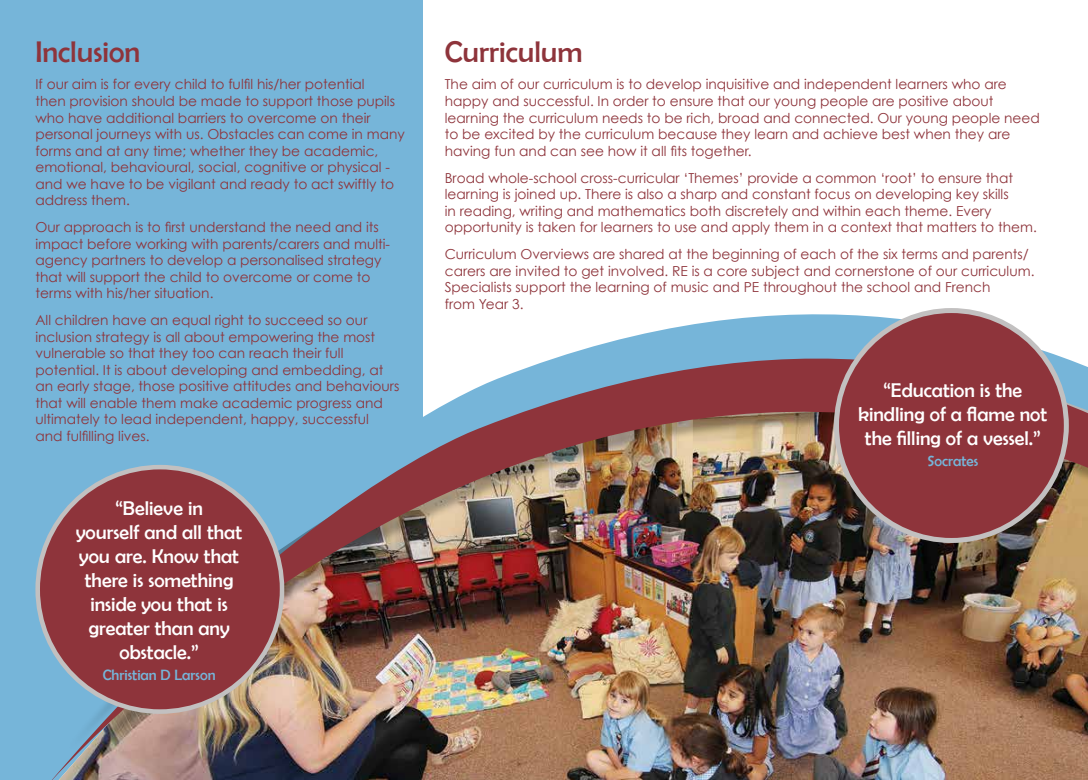
<style>
.page{position:relative;width:1088px;height:780px;background:#fff}
.page>*{position:absolute;margin:0;border:0;box-sizing:border-box;transform-origin:0 0}
.t1{font:30px "Berlin Sans FB";color:#8e343b}
.t2{font:20px/24px "Berlin Sans FB";color:#fff;text-align:center}
.t3{font:15px "Berlin Sans FB";color:#76b5d9}
.t4{font:13.75px/16.5px "Century Gothic";color:#8e343b}
</style>
<div class="page">
<div style="left:0;top:0;width:423px;height:780px;background:#76b5d9"></div>
<img style="left:41px;top:308px;width:1047px;height:472px">
<div style="left:38px;top:467px;width:244px;height:244px;background:#8e343b;border-radius:50%"></div>
<div style="left:836px;top:310px;width:230px;height:230px;background:#8e343b;border-radius:50%"></div>
<div style="left:834px;top:308px;width:235px;height:235px;border:5px solid #c2c0c0;border-radius:50%"></div>
<h1 class="t1" style="left:35px;top:35px;width:106px">Inclusion</h1>
<p class="t4" style="left:35px;top:76px;width:371px">If our aim is for every child to fulfil his/her potential<br>then provision should be made to support those pupils who have additional barriers to overcome on their personal journeys with us. Obstacles can come in many forms and at any time; whether they be academic, emotional, behavioural, social, cognitive or physical - and we have to be vigilant and ready to act swiftly to address them.</p>
<p class="t4" style="left:35px;top:219px;width:356px">Our approach is to first understand the need and its impact before working with parents/carers and multi&shy;agency partners to develop a personalised strategy that will support the child to overcome or come to terms with his/her situation.</p>
<p class="t4" style="left:35px;top:312px;width:365px">All children have an equal right to succeed so our inclusion strategy is all about empowering the most vulnerable so that they too can reach their full potential. It is about developing and embedding, at an early stage, those positive attitudes and behaviours that will enable them make academic progress and ultimately to lead independent, happy, successful and fulfilling lives.</p>
<h2 class="t2" style="left:76px;top:495px;width:168px">“Believe in<br>yourself and all that you are. Know that there is something inside you that is greater than any obstacle.”</h2>
<p class="t3" style="left:103px;top:666px;width:114px">Christian D Larson</p>
<h1 class="t1" style="left:445px;top:35px;width:139px">Curriculum</h1>
<p class="t4" style="left:445px;top:76px;width:596px">The aim of our curriculum is to develop inquisitive and independent learners who are happy and successful. In order to ensure that our young people are positive about learning the curriculum needs to be rich, broad and connected. Our young people need to be excited by the curriculum because they learn and achieve best when they are having fun and can see how it all fits together.</p>
<p class="t4" style="left:445px;top:169px;width:593px">Broad whole-school cross-curricular ‘Themes’ provide a common ‘root’ to ensure that learning is joined up. There is also a sharp and constant focus on developing key skills<br>in reading, writing and mathematics both discretely and within each theme. Every opportunity is taken for learners to use and apply them in a context that matters to them.</p>
<p class="t4" style="left:445px;top:246px;width:591px">Curriculum Overviews are shared at the beginning of each of the six terms and parents/ carers are invited to get involved. RE is a core subject and cornerstone of our curriculum.<br>Specialists support the learning of music and PE throughout the school and French<br>from Year 3.</p>
<h2 class="t2" style="left:858px;top:377px;width:191px">“Education is the kindling of a flame not the filling of a vessel.”</h2>
<p class="t3" style="left:927px;top:452px;width:52px">Socrates</p>
</div>
